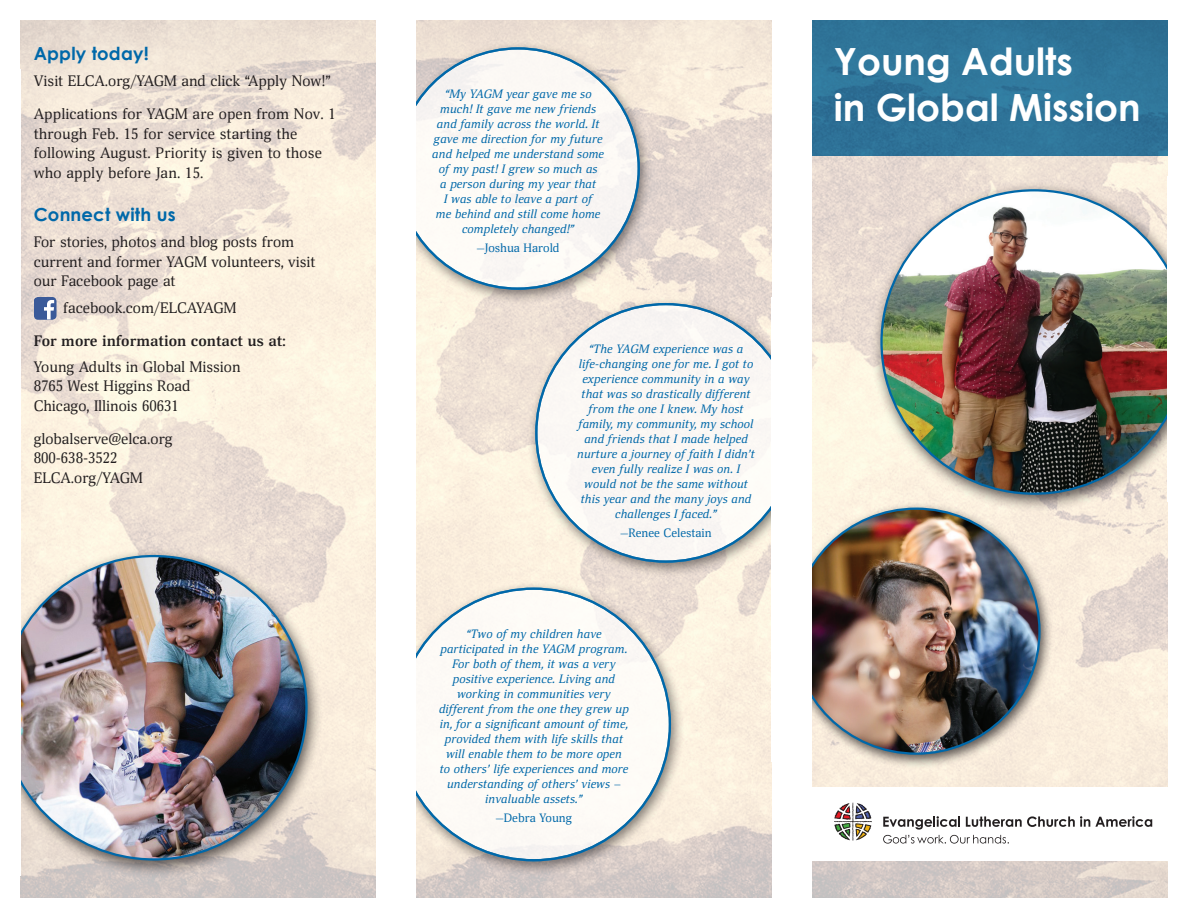
<style>
.page{position:relative;width:1188px;height:918px;background:#fff}
.page>*{position:absolute;margin:0;border:0;box-sizing:border-box;transform-origin:0 0}
.t1{font:700 37.5px "Century Gothic";color:#fff}
.headlines{font:700 18px "Century Gothic";letter-spacing:.01em;color:#0068a9}
.body_content{font:15px/19.5px "Deca Serif";color:#231f20}
.t2{font:700 15px "Deca Serif";color:#231f20}
.t3{font:italic 12px/15px "Deca Serif";color:#0068a9;text-align:center}
.t4{font:12px "Deca Serif";color:#0068a9}
</style>
<div class="page">
<img style="left:812px;top:156px;width:356px;height:742px">
<img style="left:416px;top:20px;width:356px;height:878px">
<div style="left:812px;top:20px;width:356px;height:136px;background:#2f7499"></div>
<div style="left:805px;top:787px;width:371px;height:74px;background:#fff"></div>
<svg style="left:883px;top:816px;width:269px;height:28px"></svg>
<svg style="left:834px;top:803px;width:38px;height:38px"></svg>
<img style="left:20px;top:20px;width:356px;height:878px">
<div style="left:871px;top:182px;width:317px;height:331px;background:#231f20;opacity:.75"></div>
<img style="left:882px;top:190px;width:286px;height:304px">
<div style="left:388px;top:581px;width:297px;height:296px;background:#231f20;opacity:.75"></div>
<div style="left:397px;top:589px;width:273px;height:271px;background:#fefbf6;border-radius:50%"></div>
<div style="left:387px;top:41px;width:267px;height:264px;background:#231f20;opacity:.75"></div>
<div style="left:397px;top:48px;width:242px;height:241px;background:#fcf9f5;border-radius:50%"></div>
<div style="left:527px;top:296px;width:283px;height:282px;background:#231f20;opacity:.75"></div>
<div style="left:536px;top:304px;width:259px;height:258px;background:#faf7f4;border-radius:50%"></div>
<div style="left:1168px;top:176px;width:20px;height:325px;background:#fff"></div>
<div style="left:384px;top:73px;width:32px;height:807px;background:#fff"></div>
<svg style="left:34px;top:297px;width:23px;height:23px"></svg>
<div style="left:0;top:547px;width:324px;height:332px;background:#231f20;opacity:.75"></div>
<img style="left:20px;top:556px;width:286px;height:303px">
<div style="left:0;top:69px;width:20px;height:807px;background:#fff"></div>
<div style="left:784px;top:501px;width:269px;height:269px;background:#231f20;opacity:.75"></div>
<img style="left:812px;top:509px;width:227px;height:245px">
<div style="left:772px;top:297px;width:40px;height:464px;background:#fff"></div>
<p class="headlines" style="left:34px;top:40px;width:117px">Apply today!</p>
<p class="body_content" style="left:34px;top:72px;width:299px">Visit ELCA.org/YAGM and click “Apply Now!”</p>
<p class="body_content" style="left:34px;top:105px;width:304px">Applications for YAGM are open from Nov. 1 through Feb. 15 for service starting the following August. Priority is given to those who apply before Jan. 15.</p>
<p class="headlines" style="left:34px;top:201px;width:143px">Connect with us</p>
<p class="body_content" style="left:34px;top:233px;width:283px">For stories, photos and blog posts from current and former YAGM volunteers, visit our Facebook page at</p>
<p class="body_content" style="left:63px;top:298px;width:175px">facebook.com/ELCAYAGM</p>
<p class="t2" style="left:34px;top:332px;width:254px">For more information contact us at:</p>
<p class="body_content" style="left:34px;top:357px;width:208px">Young Adults in Global Mission</p>
<p class="body_content" style="left:34px;top:377px;width:158px">8765 West Higgins Road</p>
<p class="body_content" style="left:34px;top:396px;width:147px">Chicago, Illinois 60631</p>
<p class="body_content" style="left:34px;top:429px;width:140px">globalserve@elca.org</p>
<p class="body_content" style="left:34px;top:449px;width:85px">800-638-3522</p>
<p class="body_content" style="left:34px;top:468px;width:111px">ELCA.org/YAGM</p>
<p class="t3" style="left:432px;top:86px;width:173px">“My YAGM year gave me so much! It gave me new friends and family across the world. It gave me direction for my future and helped me understand some of my past! I grew so much as<br>a person during my year that<br>I was able to leave a part of<br>me behind and still come home completely changed!”</p>
<p class="t4" style="left:476px;top:241px;width:85px">—Joshua Harold</p>
<p class="t3" style="left:577px;top:342px;width:180px">“The YAGM experience was a life-changing one for me. I got to experience community in a way that was so drastically different from the one I knew. My host family, my community, my school and friends that I made helped nurture a journey of faith I didn’t even fully realize I was on. I would not be the same without this year and the many joys and challenges I faced.”</p>
<p class="t4" style="left:620px;top:526px;width:93px">—Renee Celestain</p>
<p class="t3" style="left:439px;top:627px;width:192px">“Two of my children have participated in the YAGM program.<br>For both of them, it was a very positive experience. Living and working in communities very different from the one they grew up in, for a significant amount of time, provided them with life skills that will enable them to be more open<br>to others’ life experiences and more understanding of others’ views – invaluable assets.”</p>
<p class="t4" style="left:495px;top:811px;width:78px">—Debra Young</p>
<p class="t1" style="left:834px;top:33px;width:241px">Young Adults</p>
<p class="t1" style="left:834px;top:79px;width:308px">in Global Mission</p>
</div>
